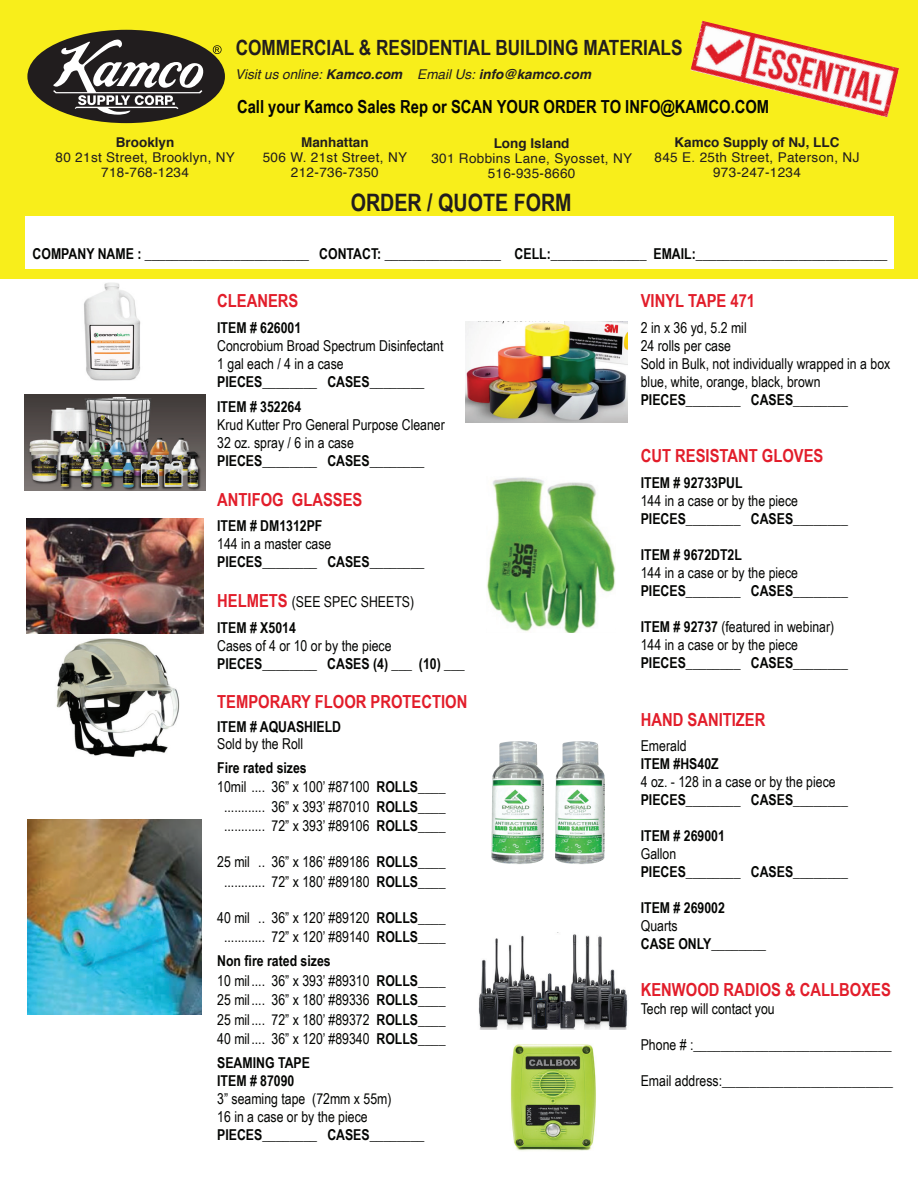
<style>
.page{position:relative;width:918px;height:1188px;background:#fff}
.page>*{position:absolute;margin:0;border:0;box-sizing:border-box;transform-origin:0 0}
.t1{font:700 24px "Arial Narrow";color:#211d1e}
.t2{font:700 21px "Arial Narrow";color:#211d1e}
.t3{font:700 18px "Arial Narrow";color:#e21d2a}
.t4{font:700 18px "Arial Narrow";color:#040503}
.t5{font:15px/18px "Arial Narrow";color:#040503}
.t6{font:700 15px/25.5px "Arial Narrow";color:#040503}
.t7{font:13.5px/15px "Helvetica";letter-spacing:.025em;color:#211d1e;text-align:center}
.t8{font:700 13.5px "Helvetica";color:#211d1e}
.t9{font:italic 700 13.5px "Helvetica";color:#211d1e}
.s1{font-weight:400}
.s2{font-weight:700;font-size:18px;color:#e21d2a}
.s3{font-weight:700}
</style>
<div class="page">
<div style="left:0;top:0;width:918px;height:278px;background:#f8ee1b"></div>
<div style="left:26px;top:216px;width:868px;height:53px;background:#fff"></div>
<div style="left:27px;top:30px;width:198px;height:93px;background:#211d1e;border-radius:50%"></div>
<svg style="left:52px;top:38px;width:153px;height:77px"></svg>
<svg style="left:213px;top:45px;width:9px;height:9px"></svg>
<img style="left:690px;top:21px;width:209px;height:96px">
<img style="left:84px;top:283px;width:57px;height:98px">
<img style="left:27px;top:519px;width:176px;height:114px">
<img style="left:56px;top:639px;width:123px;height:118px">
<img style="left:25px;top:395px;width:180px;height:96px">
<img style="left:28px;top:820px;width:174px;height:195px">
<img style="left:465px;top:321px;width:163px;height:101px">
<img style="left:487px;top:477px;width:129px;height:156px">
<img style="left:491px;top:741px;width:53px;height:123px">
<img style="left:555px;top:741px;width:50px;height:123px">
<img style="left:478px;top:934px;width:150px;height:95px">
<img style="left:510px;top:1044px;width:86px;height:107px">
<h2 class="t2" style="left:236px;top:36px;width:448px">COMMERCIAL &amp; RESIDENTIAL BUILDING MATERIALS</h2>
<p class="t9" style="left:235px;top:63px;width:357px"><span class="s1">Visit us online:</span> Kamco.com <span class="s1">Email Us:</span> info@kamco.com</p>
<p class="t4" style="left:237px;top:97px;width:534px">Call your Kamco Sales Rep or SCAN YOUR ORDER TO INFO@KAMCO.COM</p>
<p class="t8" style="left:116px;top:131px;width:60px">Brooklyn</p>
<p class="t7" style="left:56px;top:150px;width:181px">80 21st Street, Brooklyn, NY<br>718-768-1234</p>
<p class="t8" style="left:301px;top:131px;width:69px">Manhattan</p>
<p class="t7" style="left:263px;top:150px;width:146px">506 W. 21st Street, NY<br>212-736-7350</p>
<p class="t8" style="left:494px;top:132px;width:77px">Long Island</p>
<p class="t7" style="left:431px;top:151px;width:202px">301 Robbins Lane, Syosset, NY<br>516-935-8660</p>
<p class="t8" style="left:675px;top:131px;width:167px">Kamco Supply of NJ, LLC</p>
<p class="t7" style="left:655px;top:150px;width:206px">845 E. 25th Street, Paterson, NJ<br>973-247-1234</p>
<h1 class="t1" style="left:351px;top:189px;width:222px">ORDER / QUOTE FORM</h1>
<p class="t6" style="left:33px;top:241px;width:856px">COMPANY NAME : ________________________ CONTACT: _________________ CELL:______________ EMAIL:____________________________</p>
<p class="t3" style="left:217px;top:291px;width:83px">CLEANERS</p>
<p class="t6" style="left:217px;top:315px;width:86px">ITEM # 626001</p>
<p class="t5" style="left:217px;top:336px;width:228px">Concrobium Broad Spectrum Disinfectant<br>1 gal each / 4 in a case</p>
<p class="t6" style="left:217px;top:369px;width:209px">PIECES________ CASES________<br>ITEM # 352264</p>
<p class="t5" style="left:217px;top:416px;width:229px">Krud Kutter Pro General Purpose Cleaner<br>32 oz. spray / 6 in a case</p>
<p class="t6" style="left:217px;top:448px;width:209px">PIECES________ CASES________</p>
<p class="t3" style="left:217px;top:489px;width:147px">ANTIFOG GLASSES</p>
<p class="t6" style="left:217px;top:513px;width:107px">ITEM # DM1312PF</p>
<p class="t5" style="left:217px;top:535px;width:116px">144 in a master case</p>
<p class="t6" style="left:217px;top:549px;width:209px">PIECES________ CASES________</p>
<p class="t5" style="left:217px;top:589px;width:198px;line-height:25.5px"><span class="s2">HELMETS</span> (SEE SPEC SHEETS)<br><span class="s3">ITEM # X5014</span></p>
<p class="t5" style="left:217px;top:636px;width:176px">Cases of 4 or 10 or by the piece</p>
<p class="t6" style="left:217px;top:650px;width:249px">PIECES________ CASES (4) ___ (10) ___</p>
<p class="t3" style="left:217px;top:691px;width:252px">TEMPORARY FLOOR PROTECTION</p>
<p class="t6" style="left:217px;top:714px;width:125px">ITEM # AQUASHIELD</p>
<p class="t5" style="left:217px;top:734px;width:88px">Sold by the Roll</p>
<p class="t6" style="left:217px;top:754px;width:91px">Fire rated sizes</p>
<p class="t5" style="left:217px;top:778px;width:230px">10mil .... 36” x 100’ #87100 <span class="s3">ROLLS____</span></p>
<p class="t5" style="left:224px;top:797px;width:223px">............ 36” x 393’ #87010 <span class="s3">ROLLS____</span></p>
<p class="t5" style="left:224px;top:817px;width:223px">............ 72” x 393’ #89106 <span class="s3">ROLLS____</span></p>
<p class="t5" style="left:217px;top:852px;width:230px;line-height:19.5px;text-align:center">25 mil .. 36” x 186’ #89186 <span class="s3">ROLLS____ </span>............ 72” x 180’ #89180 <span class="s3">ROLLS____</span></p>
<p class="t5" style="left:217px;top:908px;width:230px;line-height:19.5px;text-align:center">40 mil .. 36” x 120’ #89120 <span class="s3">ROLLS____ </span>............ 72” x 120’ #89140 <span class="s3">ROLLS____</span></p>
<p class="t5" style="left:217px;top:951px;width:230px;line-height:19.5px"><span class="s3">Non fire rated sizes<br></span>10 mil.... 36” x 393’ #89310 <span class="s3">ROLLS____ </span>25 mil.... 36” x 180’ #89336 <span class="s3">ROLLS____ </span>25 mil.... 72” x 180’ #89372 <span class="s3">ROLLS____ </span>40 mil.... 36” x 120’ #89340 <span class="s3">ROLLS____</span></p>
<p class="t6" style="left:217px;top:1054px;width:94px;line-height:18px">SEAMING TAPE<br>ITEM # 87090</p>
<p class="t5" style="left:217px;top:1090px;width:176px">3” seaming tape (72mm x 55m)<br>16 in a case or by the piece</p>
<p class="t6" style="left:217px;top:1122px;width:209px">PIECES________ CASES________</p>
<p class="t3" style="left:641px;top:291px;width:116px">VINYL TAPE 471</p>
<p class="t5" style="left:641px;top:318px;width:251px">2 in x 36 yd, 5.2 mil<br>24 rolls per case<br>Sold in Bulk, not individually wrapped in a box blue, white, orange, black, brown</p>
<p class="t6" style="left:641px;top:387px;width:209px">PIECES________ CASES________</p>
<p class="t3" style="left:641px;top:446px;width:184px">CUT RESISTANT GLOVES</p>
<p class="t6" style="left:641px;top:470px;width:103px">ITEM # 92733PUL</p>
<p class="t5" style="left:641px;top:492px;width:159px">144 in a case or by the piece</p>
<p class="t6" style="left:641px;top:506px;width:209px">PIECES________ CASES________</p>
<p class="t6" style="left:641px;top:542px;width:103px">ITEM # 9672DT2L</p>
<p class="t5" style="left:641px;top:564px;width:159px">144 in a case or by the piece</p>
<p class="t6" style="left:641px;top:578px;width:209px">PIECES________ CASES________</p>
<p class="t5" style="left:641px;top:618px;width:195px"><span class="s3">ITEM # 92737</span> (featured in webinar)<br>144 in a case or by the piece</p>
<p class="t6" style="left:641px;top:650px;width:209px">PIECES________ CASES________</p>
<p class="t3" style="left:641px;top:709px;width:126px">HAND SANITIZER</p>
<p class="t5" style="left:641px;top:737px;width:47px">Emerald</p>
<p class="t6" style="left:641px;top:751px;width:79px">ITEM #HS40Z</p>
<p class="t5" style="left:641px;top:773px;width:196px">4 oz. - 128 in a case or by the piece</p>
<p class="t6" style="left:641px;top:787px;width:209px">PIECES________ CASES________</p>
<p class="t6" style="left:641px;top:823px;width:86px">ITEM # 269001</p>
<p class="t5" style="left:641px;top:845px;width:37px">Gallon</p>
<p class="t6" style="left:641px;top:859px;width:209px">PIECES________ CASES________</p>
<p class="t6" style="left:641px;top:895px;width:86px">ITEM # 269002</p>
<p class="t5" style="left:641px;top:917px;width:38px">Quarts</p>
<p class="t6" style="left:641px;top:931px;width:127px">CASE ONLY________</p>
<p class="t3" style="left:641px;top:979px;width:252px">KENWOOD RADIOS &amp; CALLBOXES</p>
<p class="t5" style="left:641px;top:1000px;width:135px">Tech rep will contact you</p>
<p class="t5" style="left:641px;top:1036px;width:253px">Phone # :_____________________________</p>
<p class="t5" style="left:641px;top:1072px;width:254px">Email address:_________________________</p>
</div>
